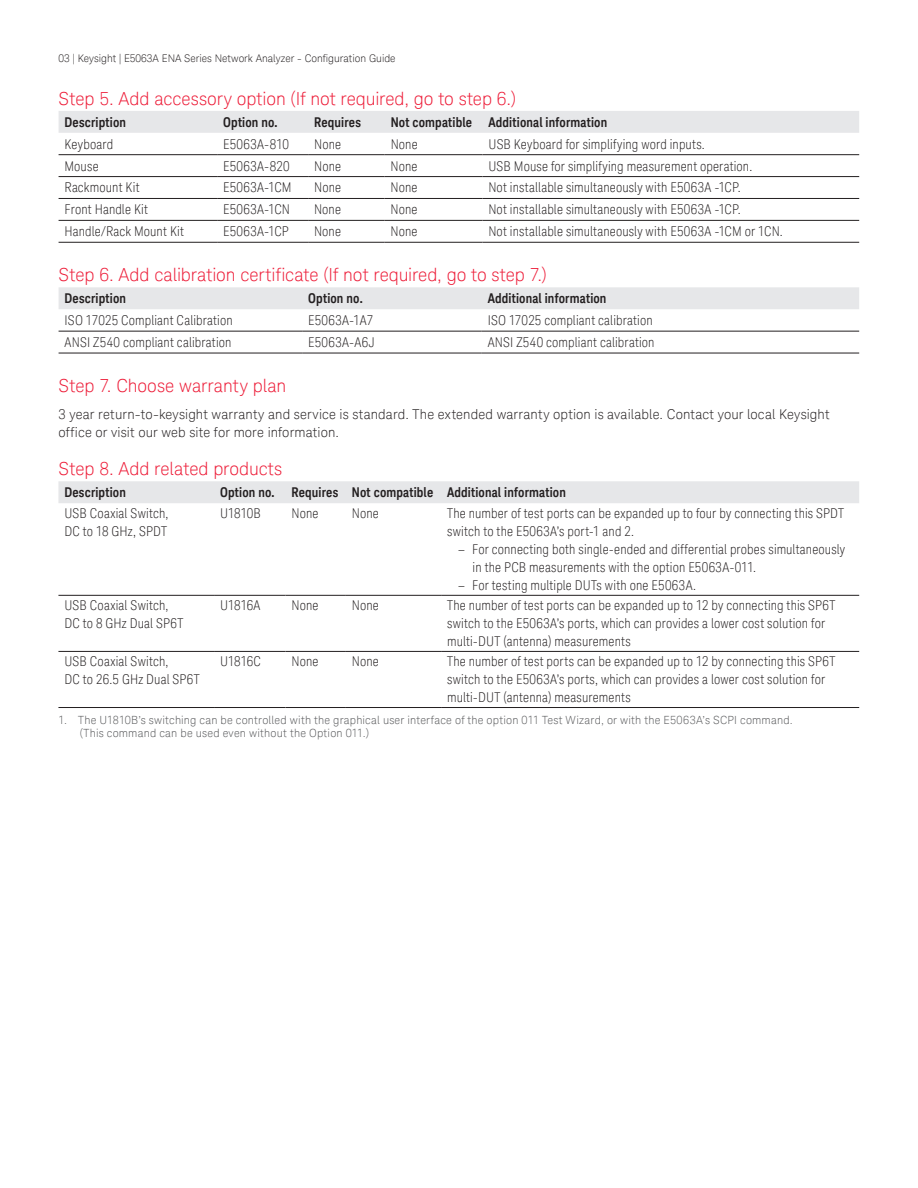
<style>
.page{position:relative;width:918px;height:1188px;background:#fff}
.page>*{position:absolute;margin:0;border:0;box-sizing:border-box;transform-origin:0 0}
.t1{font:300 18px "Keysight Sans";letter-spacing:-.005em;color:#ed1a36}
.t2{font:300 condensed 13.5px/18px "Keysight Sans";letter-spacing:.015em;color:#231f20}
.t3{font:700 13.5px "Keysight Sans Condensed";letter-spacing:.01em;color:#231f20}
.t4{font:300 13.5px/18px "Keysight Sans";letter-spacing:.01em;color:#231f20}
.t5{font:300 11.25px/13.5px "Keysight Sans";letter-spacing:.02em;color:#57585a}
.t6{font:300 10.5px "Keysight Sans";color:#231f20}
.s1{font-stretch:normal}
</style>
<div class="page">
<div style="left:59px;top:287px;width:800px;height:22px;background:#e6e7e9"></div>
<hr style="left:59px;top:331px;width:243px;height:1px;background:#231f20">
<hr style="left:302px;top:331px;width:180px;height:1px;background:#231f20">
<hr style="left:482px;top:331px;width:377px;height:1px;background:#231f20">
<hr style="left:59px;top:353px;width:243px;height:1px;background:#231f20">
<hr style="left:302px;top:353px;width:180px;height:1px;background:#231f20">
<hr style="left:482px;top:353px;width:377px;height:1px;background:#231f20">
<div style="left:59px;top:111px;width:800px;height:22px;background:#e6e7e9"></div>
<hr style="left:59px;top:154px;width:158px;height:1px;background:#231f20">
<hr style="left:217px;top:154px;width:91px;height:1px;background:#231f20">
<hr style="left:308px;top:154px;width:77px;height:1px;background:#231f20">
<hr style="left:385px;top:154px;width:97px;height:1px;background:#231f20">
<hr style="left:482px;top:154px;width:377px;height:1px;background:#231f20">
<hr style="left:59px;top:176px;width:158px;height:1px;background:#231f20">
<hr style="left:217px;top:176px;width:91px;height:1px;background:#231f20">
<hr style="left:308px;top:176px;width:77px;height:1px;background:#231f20">
<hr style="left:385px;top:176px;width:97px;height:1px;background:#231f20">
<hr style="left:482px;top:176px;width:377px;height:1px;background:#231f20">
<hr style="left:59px;top:198px;width:158px;height:1px;background:#231f20">
<hr style="left:217px;top:198px;width:91px;height:1px;background:#231f20">
<hr style="left:308px;top:198px;width:77px;height:1px;background:#231f20">
<hr style="left:385px;top:198px;width:97px;height:1px;background:#231f20">
<hr style="left:482px;top:198px;width:377px;height:1px;background:#231f20">
<hr style="left:59px;top:220px;width:158px;height:1px;background:#231f20">
<hr style="left:217px;top:220px;width:91px;height:1px;background:#231f20">
<hr style="left:308px;top:220px;width:77px;height:1px;background:#231f20">
<hr style="left:385px;top:220px;width:97px;height:1px;background:#231f20">
<hr style="left:482px;top:220px;width:377px;height:1px;background:#231f20">
<hr style="left:59px;top:242px;width:158px;height:1px;background:#231f20">
<hr style="left:217px;top:242px;width:91px;height:1px;background:#231f20">
<hr style="left:308px;top:242px;width:77px;height:1px;background:#231f20">
<hr style="left:385px;top:242px;width:97px;height:1px;background:#231f20">
<hr style="left:482px;top:242px;width:377px;height:1px;background:#231f20">
<div style="left:58px;top:481px;width:801px;height:22px;background:#e6e7e9"></div>
<hr style="left:58px;top:595px;width:156px;height:1px;background:#231f20">
<hr style="left:214px;top:595px;width:72px;height:1px;background:#231f20">
<hr style="left:286px;top:595px;width:60px;height:1px;background:#231f20">
<hr style="left:346px;top:595px;width:95px;height:1px;background:#231f20">
<hr style="left:441px;top:595px;width:418px;height:1px;background:#231f20">
<hr style="left:58px;top:651px;width:156px;height:1px;background:#231f20">
<hr style="left:214px;top:651px;width:72px;height:1px;background:#231f20">
<hr style="left:286px;top:651px;width:60px;height:1px;background:#231f20">
<hr style="left:346px;top:651px;width:95px;height:1px;background:#231f20">
<hr style="left:441px;top:651px;width:418px;height:1px;background:#231f20">
<hr style="left:58px;top:707px;width:156px;height:1px;background:#231f20">
<hr style="left:214px;top:707px;width:72px;height:1px;background:#231f20">
<hr style="left:286px;top:707px;width:60px;height:1px;background:#231f20">
<hr style="left:346px;top:707px;width:95px;height:1px;background:#231f20">
<hr style="left:441px;top:707px;width:418px;height:1px;background:#231f20">
<p class="t6" style="left:59px;top:52px;width:339px">03 | Keysight | E5063A ENA Series Network Analyzer - Configuration Guide</p>
<h1 class="t1" style="left:59px;top:88px;width:459px">Step 5. Add accessory option (If not required, go to step 6.)</h1>
<p class="t3" style="left:65px;top:114px;width:63px">Description</p>
<p class="t3" style="left:223px;top:114px;width:56px">Option no.</p>
<p class="t3" style="left:314px;top:114px;width:48px">Requires</p>
<p class="t3" style="left:391px;top:114px;width:218px">Not compatible Additional information</p>
<p class="t2" style="left:65px;top:135px;width:50px">Keyboard</p>
<p class="t2" style="left:223px;top:135px;width:67px">E5063A-810</p>
<p class="t2" style="left:314px;top:135px;width:29px">None</p>
<p class="t2" style="left:391px;top:135px;width:29px">None</p>
<p class="t2" style="left:488px;top:135px;width:218px">USB Keyboard for simplifying word inputs.</p>
<p class="t2" style="left:65px;top:157px;width:36px">Mouse</p>
<p class="t2" style="left:223px;top:157px;width:68px">E5063A-820</p>
<p class="t2" style="left:314px;top:157px;width:29px">None</p>
<p class="t2" style="left:391px;top:157px;width:29px">None</p>
<p class="t2" style="left:488px;top:157px;width:265px">USB Mouse for simplifying measurement operation.</p>
<p class="t2" style="left:65px;top:179px;width:77px">Rackmount Kit</p>
<p class="t2" style="left:223px;top:179px;width:70px">E5063A-1CM</p>
<p class="t2" style="left:314px;top:179px;width:29px">None</p>
<p class="t2" style="left:391px;top:179px;width:29px">None</p>
<p class="t2" style="left:488px;top:179px;width:254px">Not installable simultaneously with E5063A -1CP.</p>
<p class="t2" style="left:65px;top:201px;width:85px">Front Handle Kit</p>
<p class="t2" style="left:223px;top:201px;width:68px">E5063A-1CN</p>
<p class="t2" style="left:314px;top:201px;width:29px">None</p>
<p class="t2" style="left:391px;top:201px;width:29px">None</p>
<p class="t2" style="left:488px;top:201px;width:254px">Not installable simultaneously with E5063A -1CP.</p>
<p class="t2" style="left:64px;top:223px;width:121px">Handle/Rack Mount Kit</p>
<p class="t2" style="left:223px;top:223px;width:67px">E5063A-1CP</p>
<p class="t2" style="left:314px;top:223px;width:29px">None</p>
<p class="t2" style="left:391px;top:223px;width:29px">None</p>
<p class="t2" style="left:488px;top:223px;width:296px">Not installable simultaneously with E5063A -1CM or 1CN.</p>
<h1 class="t1" style="left:59px;top:264px;width:490px">Step 6. Add calibration certificate (If not required, go to step 7.)</h1>
<p class="t3" style="left:65px;top:290px;width:63px">Description</p>
<p class="t3" style="left:308px;top:290px;width:56px">Option no.</p>
<p class="t3" style="left:488px;top:290px;width:120px">Additional information</p>
<p class="t2" style="left:65px;top:311px;width:170px">ISO 17025 Compliant Calibration</p>
<p class="t2" style="left:308px;top:311px;width:67px">E5063A-1A7</p>
<p class="t2" style="left:488px;top:311px;width:167px">ISO 17025 compliant calibration</p>
<p class="t2" style="left:65px;top:333px;width:168px">ANSI Z540 compliant calibration</p>
<p class="t2" style="left:308px;top:333px;width:68px">E5063A-A6J</p>
<p class="t2" style="left:488px;top:333px;width:168px">ANSI Z540 compliant calibration</p>
<h1 class="t1" style="left:58px;top:375px;width:230px">Step 7. Choose warranty plan</h1>
<p class="t4" style="left:58px;top:405px;width:773px">3 year return-to-keysight warranty and service is standard. The extended warranty option is available. Contact your local Keysight office or visit our web site for more information.</p>
<h1 class="t1" style="left:58px;top:458px;width:225px">Step 8. Add related products</h1>
<p class="t3" style="left:64px;top:484px;width:63px">Description</p>
<p class="t3" style="left:220px;top:484px;width:347px">Option no. Requires Not compatible Additional information</p>
<p class="t2" style="left:64px;top:504px;width:106px">USB Coaxial Switch,<br>DC to 18 GHz, SPDT</p>
<p class="t2" style="left:220px;top:504px;width:42px">U1810B</p>
<p class="t2" style="left:292px;top:504px;width:29px">None</p>
<p class="t2" style="left:352px;top:504px;width:29px">None</p>
<p class="t2" style="left:447px;top:504px;width:398px">The number of test ports can be expanded up to four by connecting this SPDT switch to the E5063A’s port-1 and 2.</p>
<p class="t2" style="left:473px;top:540px;width:374px;text-indent:-15px"><span class="s1">–</span> For connecting both single-ended and differential probes simultaneously in the PCB measurements with the option E5063A-011.</p>
<p class="t2" style="left:458px;top:576px;width:240px"><span class="s1">–</span> For testing multiple DUTs with one E5063A.</p>
<p class="t2" style="left:64px;top:597px;width:120px">USB Coaxial Switch,<br>DC to 8 GHz Dual SP6T</p>
<p class="t2" style="left:220px;top:597px;width:42px">U1816A</p>
<p class="t2" style="left:291px;top:597px;width:29px">None</p>
<p class="t2" style="left:352px;top:597px;width:29px">None</p>
<p class="t2" style="left:447px;top:597px;width:390px">The number of test ports can be expanded up to 12 by connecting this SP6T switch to the E5063A’s ports, which can provides a lower cost solution for multi-DUT (antenna) measurements</p>
<p class="t2" style="left:64px;top:653px;width:137px">USB Coaxial Switch,<br>DC to 26.5 GHz Dual SP6T</p>
<p class="t2" style="left:220px;top:653px;width:42px">U1816C</p>
<p class="t2" style="left:291px;top:653px;width:29px">None</p>
<p class="t2" style="left:352px;top:653px;width:29px">None</p>
<p class="t2" style="left:447px;top:653px;width:390px">The number of test ports can be expanded up to 12 by connecting this SP6T switch to the E5063A’s ports, which can provides a lower cost solution for multi-DUT (antenna) measurements</p>
<p class="t5" style="left:80px;top:713px;width:715px;text-indent:-21px">1. The U1810B’s switching can be controlled with the graphical user interface of the option 011 Test Wizard, or with the E5063A’s SCPI command. (This command can be used even without the Option 011.)</p>
</div>
